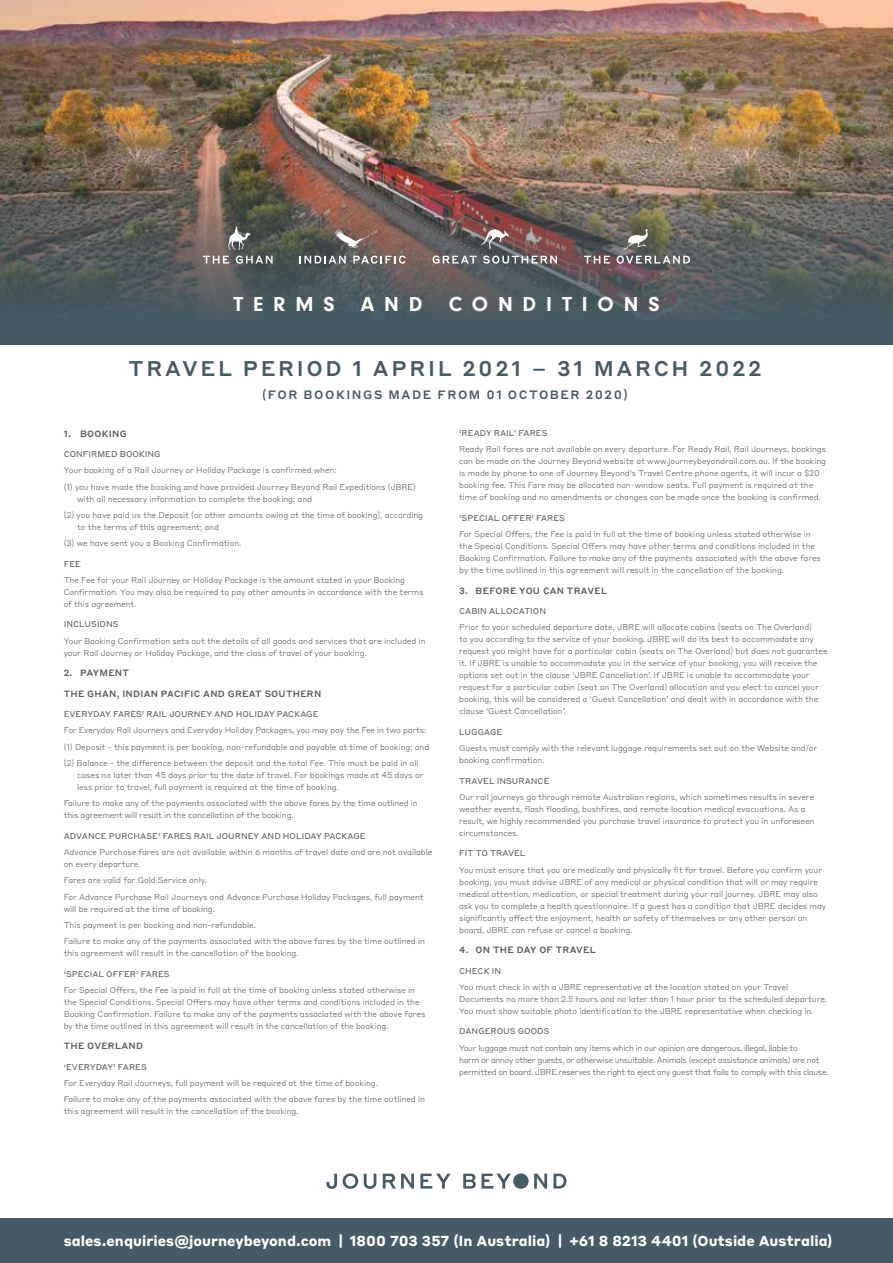
<style>
.page{position:relative;width:893px;height:1263px;background:#fff}
.page>*{position:absolute;margin:0;border:0;box-sizing:border-box;transform-origin:0 0}
.t1{font:500 21px "Styrene B";letter-spacing:.125em;color:#465b65}
.t2{font:700 21px "Neuzeit Gro";letter-spacing:.46em;color:#fff}
.t3{font:700 14.25px "Styrene B";color:#fff}
.t4{font:500 12px "Styrene B";letter-spacing:.125em;color:#465b65}
.t5{font:500 9px "Styrene B";letter-spacing:.03em;color:#58595b}
.t6{font:300 8.25px/12px "Styrene B";letter-spacing:-.01em;color:#58595b}
.t7{font:8.25px "Styrene B";color:#58595b}
.t8{font:300 8.25px/12px "Styrene B";letter-spacing:-.04em;color:#58595b}
</style>
<div class="page">
<img style="left:0;top:0;width:893px;height:165px">
<img style="left:0;top:165px;width:893px;height:179px">
<div style="left:0;top:1218px;width:893px;height:45px;background:#465b65"></div>
<svg style="left:326px;top:1174px;width:11px;height:15px"></svg>
<svg style="left:343px;top:1173px;width:15px;height:16px"></svg>
<svg style="left:364px;top:1174px;width:12px;height:15px"></svg>
<svg style="left:383px;top:1173px;width:31px;height:16px"></svg>
<svg style="left:420px;top:1174px;width:31px;height:14px"></svg>
<svg style="left:463px;top:1174px;width:13px;height:14px"></svg>
<svg style="left:482px;top:1174px;width:29px;height:14px"></svg>
<svg style="left:534px;top:1174px;width:13px;height:15px"></svg>
<svg style="left:553px;top:1173px;width:13px;height:15px"></svg>
<div style="left:513px;top:1173px;width:16px;height:16px;background:#465b65;border-radius:50%"></div>
<svg style="left:203px;top:256px;width:26px;height:7px"></svg>
<svg style="left:236px;top:256px;width:37px;height:8px"></svg>
<svg style="left:228px;top:226px;width:23px;height:24px"></svg>
<svg style="left:584px;top:256px;width:26px;height:7px"></svg>
<svg style="left:617px;top:256px;width:73px;height:8px"></svg>
<svg style="left:623px;top:229px;width:26px;height:21px"></svg>
<svg style="left:432px;top:256px;width:45px;height:8px"></svg>
<svg style="left:483px;top:256px;width:74px;height:8px"></svg>
<svg style="left:481px;top:229px;width:28px;height:21px"></svg>
<svg style="left:300px;top:256px;width:46px;height:8px"></svg>
<svg style="left:353px;top:256px;width:53px;height:8px"></svg>
<svg style="left:334px;top:227px;width:35px;height:21px"></svg>
<h1 class="t2" style="left:233px;top:292px;width:428px">TERMS AND CONDITIONS</h1>
<h1 class="t1" style="left:129px;top:350px;width:634px">TRAVEL PERIOD 1 APRIL 2021 – 31 MARCH 2022</h1>
<h3 class="t4" style="left:262px;top:385px;width:367px">(FOR BOOKINGS MADE FROM 01 OCTOBER 2020)</h3>
<p class="t5" style="left:64px;top:426px;width:65px">1. BOOKING</p>
<p class="t7" style="left:64px;top:447px;width:98px">CONFIRMED BOOKING</p>
<p class="t6" style="left:64px;top:462px;width:354px;line-height:16.2px">Your booking of a Rail Journey or Holiday Package is confirmed when:<br>(1) you have made the booking and have provided Journey Beyond Rail Expeditions (JBRE)</p>
<p class="t6" style="left:64px;top:490px;width:361px;line-height:16.2px;text-indent:13px">with all necessary information to complete the booking; and<br>(2) you have paid us the Deposit (or other amounts owing at the time of booking), according</p>
<p class="t6" style="left:64px;top:518px;width:179px;line-height:16.2px;text-indent:13px">to the terms of this agreement; and<br>(3) we have sent you a Booking Confirmation.</p>
<p class="t7" style="left:64px;top:557px;width:19px">FEE</p>
<p class="t6" style="left:64px;top:573px;width:361px">The Fee for your Rail Journey or Holiday Package is the amount stated in your Booking<br>Confirmation. You may also be required to pay other amounts in accordance with the terms of this agreement.</p>
<p class="t7" style="left:64px;top:617px;width:56px">INCLUSIONS</p>
<p class="t6" style="left:64px;top:634px;width:363px">Your Booking Confirmation sets out the details of all goods and services that are included in your Rail Journey or Holiday Package, and the class of travel of your booking.</p>
<p class="t5" style="left:64px;top:665px;width:67px">2. PAYMENT</p>
<p class="t5" style="left:64px;top:686px;width:259px">THE GHAN, INDIAN PACIFIC AND GREAT SOUTHERN</p>
<p class="t7" style="left:64px;top:707px;width:256px">EVERYDAY FARES’ RAIL JOURNEY AND HOLIDAY PACKAGE</p>
<p class="t6" style="left:64px;top:722px;width:367px;line-height:16.2px">For Everyday Rail Journeys and Everyday Holiday Packages, you may pay the Fee in two parts: (1) Deposit - this payment is per booking, non-refundable and payable at time of booking; and (2) Balance - the difference between the deposit and the total Fee. This must be paid in all</p>
<p class="t6" style="left:77px;top:768px;width:348px">cases no later than 45 days prior to the date of travel. For bookings made at 45 days or less prior to travel, full payment is required at the time of booking.</p>
<p class="t6" style="left:64px;top:797px;width:355px">Failure to make any of the payments associated with the above fares by the time outlined in this agreement will result in the cancellation of the booking.</p>
<p class="t7" style="left:64px;top:829px;width:303px">ADVANCE PURCHASE’ FARES RAIL JOURNEY AND HOLIDAY PACKAGE</p>
<p class="t6" style="left:64px;top:845px;width:370px">Advance Purchase fares are not available within 6 months of travel date and are not available on every departure.</p>
<p class="t6" style="left:64px;top:871px;width:361px;line-height:16.2px">Fares are valid for Gold Service only.<br>For Advance Purchase Rail Journeys and Advance Purchase Holiday Packages, full payment</p>
<p class="t6" style="left:64px;top:900px;width:363px;line-height:16.2px">will be required at the time of booking.<br>This payment is per booking and non-refundable.<br>Failure to make any of the payments associated with the above fares by the time outlined in</p>
<p class="t6" style="left:64px;top:946px;width:236px">this agreement will result in the cancellation of the booking.</p>
<p class="t7" style="left:64px;top:967px;width:107px">‘SPECIAL OFFER’ FARES</p>
<p class="t6" style="left:64px;top:983px;width:363px">For Special Offers, the Fee is paid in full at the time of booking unless stated otherwise in the Special Conditions. Special Offers may have other terms and conditions included in the Booking Confirmation. Failure to make any of the payments associated with the above fares by the time outlined in this agreement will result in the cancellation of the booking.</p>
<p class="t5" style="left:64px;top:1038px;width:81px">THE OVERLAND</p>
<p class="t7" style="left:64px;top:1060px;width:85px">‘EVERYDAY’ FARES</p>
<p class="t6" style="left:64px;top:1074px;width:363px;line-height:16.2px">For Everyday Rail Journeys, full payment will be required at the time of booking.<br>Failure to make any of the payments associated with the above fares by the time outlined in</p>
<p class="t6" style="left:64px;top:1105px;width:236px">this agreement will result in the cancellation of the booking.</p>
<p class="t7" style="left:459px;top:426px;width:90px">‘READY RAIL’ FARES</p>
<p class="t6" style="left:459px;top:443px;width:368px">Ready Rail fares are not available on every departure. For Ready Rail, Rail Journeys, bookings can be made on the Journey Beyond website at www.journeybeyondrail.com.au. If the booking is made by phone to one of Journey Beyond’s Travel Centre phone agents, it will incur a $20 booking fee. This Fare may be allocated non-window seats. Full payment is required at the time of booking and no amendments or changes can be made once the booking is confirmed.</p>
<p class="t7" style="left:459px;top:511px;width:107px">‘SPECIAL OFFER’ FARES</p>
<p class="t6" style="left:459px;top:527px;width:363px">For Special Offers, the Fee is paid in full at the time of booking unless stated otherwise in the Special Conditions. Special Offers may have other terms and conditions included in the Booking Confirmation. Failure to make any of the payments associated with the above fares by the time outlined in this agreement will result in the cancellation of the booking.</p>
<p class="t5" style="left:459px;top:583px;width:149px">3. BEFORE YOU CAN TRAVEL</p>
<p class="t7" style="left:459px;top:604px;width:88px">CABIN ALLOCATION</p>
<p class="t6" style="left:459px;top:621px;width:370px">Prior to your scheduled departure date, JBRE will allocate cabins (seats on The Overland)<br>to you according to the service of your booking. JBRE will do its best to accommodate any request you might have for a particular cabin (seats on The Overland) but does not guarantee it. If JBRE is unable to accommodate you in the service of your booking, you will receive the options set out in the clause ‘JBRE Cancellation’. If JBRE is unable to accommodate your request for a particular cabin (seat on The Overland) allocation and you elect to cancel your booking, this will be considered a ‘Guest Cancellation’ and dealt with in accordance with the clause ‘Guest Cancellation’.</p>
<p class="t7" style="left:459px;top:725px;width:45px">LUGGAGE</p>
<p class="t6" style="left:459px;top:742px;width:360px">Guests must comply with the relevant luggage requirements set out on the Website and/or booking confirmation.</p>
<p class="t7" style="left:459px;top:774px;width:92px">TRAVEL INSURANCE</p>
<p class="t6" style="left:459px;top:790px;width:357px">Our rail journeys go through remote Australian regions, which sometimes results in severe weather events, flash flooding, bushfires, and remote location medical evacuations. As a result, we highly recommended you purchase travel insurance to protect you in unforeseen circumstances.</p>
<p class="t7" style="left:459px;top:846px;width:68px">FIT TO TRAVEL</p>
<p class="t6" style="left:459px;top:863px;width:368px">You must ensure that you are medically and physically fit for travel. Before you confirm your booking, you must advise JBRE of any medical or physical condition that will or may require medical attention, medication, or special treatment during your rail journey. JBRE may also ask you to complete a health questionnaire. If a guest has a condition that JBRE decides may significantly affect the enjoyment, health or safety of themselves or any other person on board, JBRE can refuse or cancel a booking.</p>
<p class="t5" style="left:459px;top:942px;width:138px">4. ON THE DAY OF TRAVEL</p>
<p class="t7" style="left:459px;top:964px;width:43px">CHECK IN</p>
<p class="t6" style="left:459px;top:980px;width:369px">You must check in with a JBRE representative at the location stated on your Travel<br>Documents no more than 2.5 hours and no later than 1 hour prior to the scheduled departure.<br>You must show suitable photo identification to the JBRE representative when checking in.</p>
<p class="t7" style="left:459px;top:1024px;width:92px">DANGEROUS GOODS</p>
<p class="t8" style="left:459px;top:1041px;width:371px">Your luggage must not contain any items which in our opinion are dangerous, illegal, liable to<br>harm or annoy other guests, or otherwise unsuitable. Animals (except assistance animals) are not permitted on board. JBRE reserves the right to eject any guest that fails to comply with this clause.</p>
<h2 class="t3" style="left:64px;top:1228px;width:770px">sales.enquiries@journeybeyond.com | 1800 703 357 (In Australia) | +61 8 8213 4401 (Outside Australia)</h2>
</div>
